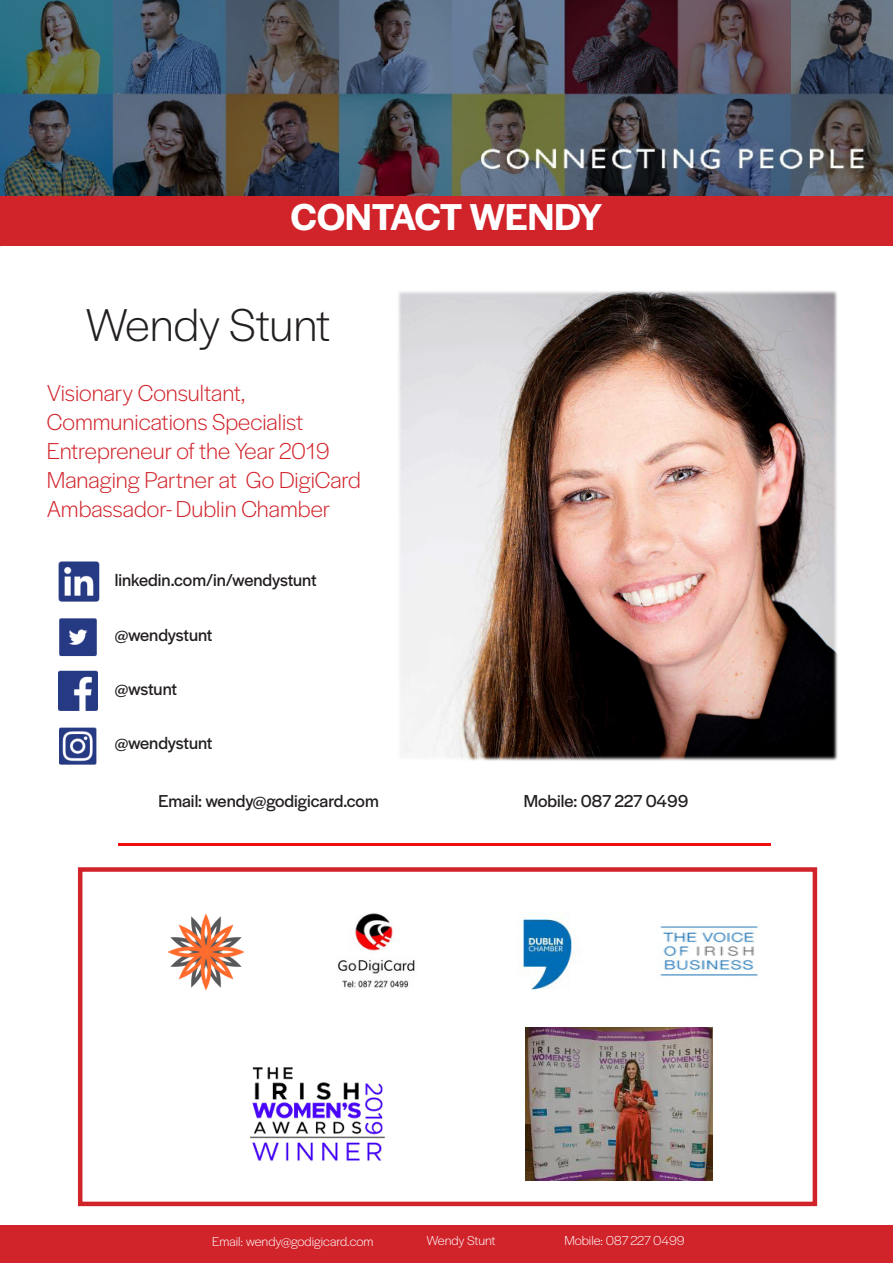
<style>
.page{position:relative;width:893px;height:1263px;background:#fff}
.page>*{position:absolute;margin:0;border:0;box-sizing:border-box;transform-origin:0 0}
.t1{font:300 48px "Halyard Display";letter-spacing:-.005em;color:#231f20}
.t2{font:600 39px "Halyard Display";color:#fff}
.t3{font:300 24px "Halyard Display";color:#d1232a}
.t4{font:18px "Halyard Display";color:#231f20}
.t5{font:300 13.5px "Halyard Display";color:#fff}
</style>
<div class="page">
<div style="left:0;top:1226px;width:893px;height:37px;background:#d1232a"></div>
<div style="left:0;top:188px;width:893px;height:58px;background:#d1232a"></div>
<img style="left:398px;top:291px;width:440px;height:470px">
<img style="left:0;top:0;width:893px;height:195px">
<img style="left:58px;top:561px;width:42px;height:41px">
<img style="left:58px;top:670px;width:40px;height:41px">
<img style="left:59px;top:618px;width:38px;height:39px">
<img style="left:59px;top:727px;width:38px;height:38px">
<div style="left:78px;top:867px;width:739px;height:339px;border:4px solid #d1232a"></div>
<img style="left:337px;top:913px;width:78px;height:75px">
<img style="left:519px;top:918px;width:55px;height:72px">
<img style="left:167px;top:913px;width:78px;height:78px">
<img style="left:659px;top:926px;width:99px;height:50px">
<img style="left:250px;top:1067px;width:135px;height:94px">
<img style="left:526px;top:1027px;width:187px;height:153px">
<img style="left:119px;top:844px;width:651px;height:1px">
<p class="t2" style="left:290px;top:189px;width:314px">CONTACT WENDY</p>
<p class="t1" style="left:85px;top:291px;width:247px">Wendy Stunt</p>
<p class="t3" style="left:47px;top:377px;width:200px">Visionary Consultant,</p>
<p class="t3" style="left:47px;top:405px;width:258px">Communications Specialist</p>
<p class="t3" style="left:47px;top:434px;width:284px">Entrepreneur of the Year 2019</p>
<p class="t3" style="left:47px;top:463px;width:316px">Managing Partner at Go DigiCard</p>
<p class="t3" style="left:47px;top:492px;width:285px">Ambassador- Dublin Chamber</p>
<p class="t4" style="left:115px;top:568px;width:203px">linkedin.com/in/wendystunt</p>
<p class="t4" style="left:115px;top:622px;width:99px">@wendystunt</p>
<p class="t4" style="left:115px;top:677px;width:64px">@wstunt</p>
<p class="t4" style="left:115px;top:730px;width:99px">@wendystunt</p>
<p class="t4" style="left:158px;top:788px;width:222px">Email: wendy@godigicard.com</p>
<p class="t4" style="left:524px;top:788px;width:166px">Mobile: 087 227 0499</p>
<p class="t5" style="left:212px;top:1232px;width:163px">Email: wendy@godigicard.com</p>
<p class="t5" style="left:427px;top:1231px;width:70px">Wendy Stunt</p>
<p class="t5" style="left:564px;top:1231px;width:122px">Mobile: 087 227 0499</p>
</div>
